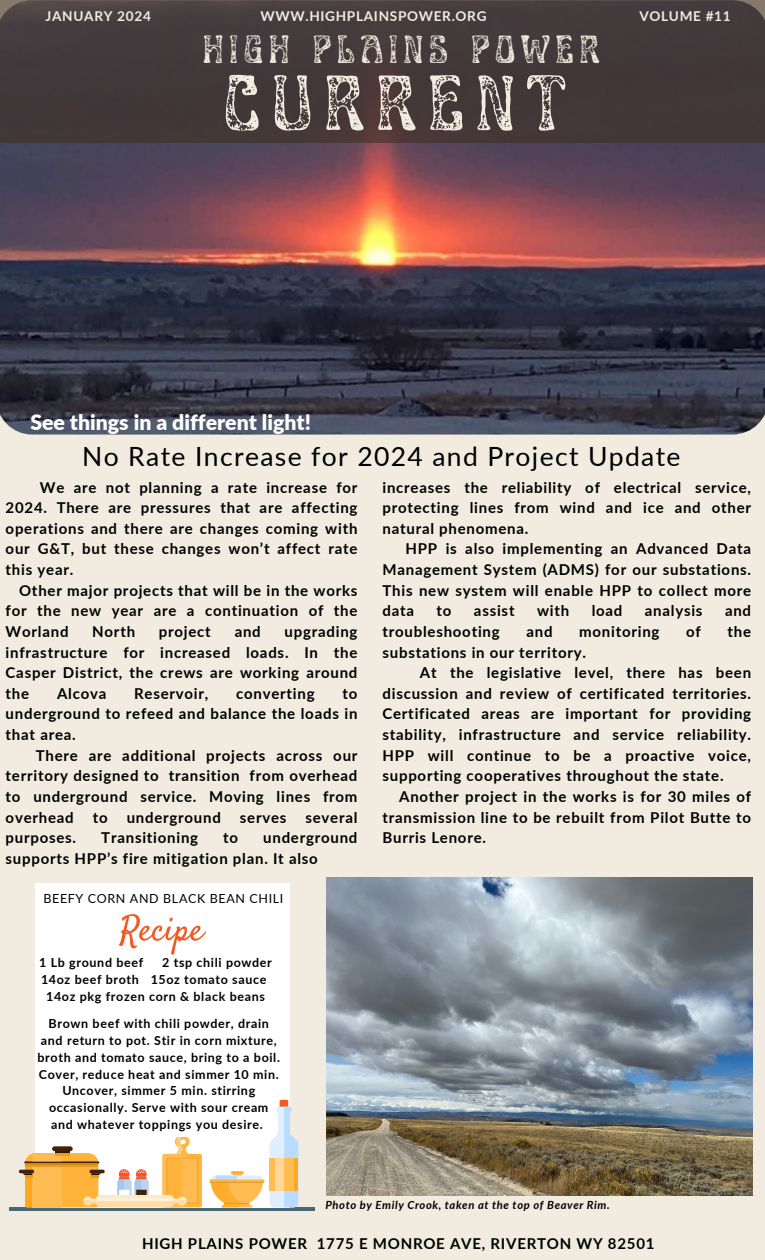
<style>
.page{position:relative;width:765px;height:1260px;background:#f1ecdf}
.page>*{position:absolute;margin:0;border:0;box-sizing:border-box;transform-origin:0 0}
.t1{font:79.25px "Art Nuvo Stamp";letter-spacing:.16em;color:#f1ecdf}
.t2{font:39.75px "Art Nuvo Stamp";letter-spacing:.16em;color:#f1ecdf}
.t3{font:26.5px "Lato";letter-spacing:.05em;color:#000}
.t4{font:900 21.25px "Lato";color:#fff}
.t5{font:700 15px/20.6px "Lato";letter-spacing:.05em;color:#000;text-align:justify}
.t6{font:700 13.62px "Lato";letter-spacing:.05em;color:#f1ecdf}
.t7{font:700 12.5px/16.9px "Lato";letter-spacing:.05em;color:#000;text-align:center}
.t8{font:12.5px "Lato";letter-spacing:.05em;color:#000}
.t9{font:italic 700 11.25px "Lato";letter-spacing:.05em;color:#000}
</style>
<div class="page">
<img style="left:0;top:143px;width:765px;height:292px">
<div style="left:0;top:0;width:765px;height:143px;background:#433839"></div>
<svg style="left:10px;top:1207px;width:305px;height:4px"></svg>
<div style="left:35px;top:883px;width:254px;height:324px;background:#fff"></div>
<svg style="left:119px;top:914px;width:87px;height:41px"></svg>
<hr style="left:19px;top:1170px;width:15px;height:3px;background:#42210b;border-radius:2px">
<svg style="left:280px;top:1100px;width:8px;height:17px"></svg>
<svg style="left:270px;top:1107px;width:28px;height:100px"></svg>
<div style="left:270px;top:1158px;width:28px;height:33px;background:#ffbc52"></div>
<div style="left:276px;top:1158px;width:8px;height:33px;background:#ffd799"></div>
<hr style="left:294px;top:1158px;width:4px;height:33px;background:#ffa921">
<div style="left:162px;top:1154px;width:40px;height:53px;background:#ffb339;border-radius:2px"></div>
<svg style="left:22px;top:1137px;width:176px;height:70px"></svg>
<hr style="left:97px;top:1199px;width:76px;height:2px;background:#fff0d6">
<hr style="left:209px;top:1180px;width:55px;height:2px;background:#ffb339">
<hr style="left:210px;top:1182px;width:54px;height:1px;background:#e09e32">
<svg style="left:211px;top:1171px;width:52px;height:36px"></svg>
<img style="left:326px;top:878px;width:427px;height:318px">
<p class="t6" style="left:46px;top:8px;width:107px">JANUARY 2024</p>
<p class="t6" style="left:260px;top:8px;width:228px">WWW.HIGHPLAINSPOWER.ORG</p>
<p class="t2" style="left:203px;top:33px;width:398px">HIGH PLAINS POWER</p>
<p class="t1" style="left:224px;top:71px;width:343px">CURRENT</p>
<p class="t6" style="left:639px;top:8px;width:93px">VOLUME #11</p>
<p class="t4" style="left:30px;top:409px;width:282px">See things in a different light!</p>
<p class="t3" style="left:82px;top:440px;width:600px">No Rate Increase for 2024 and Project Update</p>
<p class="t5" style="left:6px;top:476px;width:353px;text-indent:34px">We are not planning a rate increase for 2024. There are pressures that are affecting operations and there are changes coming with our G&amp;T, but these changes won’t affect rate this year.</p>
<p class="t5" style="left:6px;top:580px;width:353px;text-indent:13px">Other major projects that will be in the works for the new year are a continuation of the Worland</p>
<p class="t5" style="left:382px;top:476px;width:370px">increases the reliability of electrical service, protecting lines from wind and ice and other natural phenomena.</p>
<p class="t5" style="left:382px;top:538px;width:370px;text-indent:23px">HPP is also implementing an Advanced Data Management System (ADMS) for our substations.<br>This new system will enable HPP to collect more data</p>
<p class="t5" style="left:437px;top:600px;width:16px">to</p>
<p class="t5" style="left:474px;top:600px;width:42px">assist</p>
<p class="t5" style="left:537px;top:600px;width:34px">with</p>
<p class="t5" style="left:592px;top:600px;width:32px">load</p>
<p class="t5" style="left:645px;top:600px;width:59px">analysis</p>
<p class="t5" style="left:725px;top:600px;width:28px">and</p>
<p class="t5" style="left:382px;top:621px;width:119px">troubleshooting</p>
<p class="t5" style="left:526px;top:621px;width:28px">and</p>
<p class="t5" style="left:579px;top:621px;width:82px">monitoring</p>
<p class="t5" style="left:686px;top:621px;width:16px">of</p>
<p class="t5" style="left:728px;top:621px;width:25px">the</p>
<p class="t5" style="left:382px;top:641px;width:205px">substations in our territory.</p>
<p class="t5" style="left:382px;top:662px;width:370px;text-indent:37px">At the legislative level, there has been discussion and review of certificated territories.<br>Certificated areas are important for providing stability, infrastructure and service reliability.<br>HPP will continue to be a proactive voice, supporting cooperatives throughout the state.</p>
<p class="t5" style="left:382px;top:786px;width:370px;text-indent:17px">Another project in the works is for 30 miles of transmission line to be rebuilt from Pilot Butte to Burris Lenore.</p>
<p class="t5" style="left:6px;top:621px;width:353px;text-indent:279px">upgrading infrastructure for increased loads. In the Casper District, the crews are working around the</p>
<p class="t5" style="left:92px;top:621px;width:44px">North</p>
<p class="t5" style="left:159px;top:621px;width:53px">project</p>
<p class="t5" style="left:235px;top:621px;width:28px">and</p>
<p class="t5" style="left:57px;top:683px;width:51px">Alcova</p>
<p class="t5" style="left:134px;top:683px;width:76px">Reservoir,</p>
<p class="t5" style="left:236px;top:683px;width:80px">converting</p>
<p class="t5" style="left:6px;top:683px;width:353px;text-indent:337px">to underground to refeed and balance the loads in that area.</p>
<p class="t5" style="left:6px;top:745px;width:353px;text-indent:30px">There are additional projects across our territory designed to transition from overhead to underground service. Moving lines from overhead</p>
<p class="t5" style="left:93px;top:806px;width:16px">to</p>
<p class="t5" style="left:127px;top:806px;width:96px">underground</p>
<p class="t5" style="left:240px;top:806px;width:48px">serves</p>
<p class="t5" style="left:305px;top:806px;width:54px">several</p>
<p class="t5" style="left:6px;top:827px;width:353px;text-indent:258px">underground supports HPP’s fire mitigation plan. It also</p>
<p class="t5" style="left:6px;top:827px;width:72px">purposes.</p>
<p class="t5" style="left:101px;top:827px;width:98px">Transitioning</p>
<p class="t5" style="left:223px;top:827px;width:16px">to</p>
<p class="t8" style="left:43px;top:891px;width:241px">BEEFY CORN AND BLACK BEAN CHILI</p>
<p class="t7" style="left:39px;top:954px;width:106px">1 Lb ground beef</p>
<p class="t7" style="left:162px;top:954px;width:111px">2 tsp chili powder</p>
<p class="t7" style="left:41px;top:971px;width:227px">14oz beef broth 15oz tomato sauce</p>
<p class="t7" style="left:46px;top:987px;width:220px">14oz pkg frozen corn &amp; black beans</p>
<p class="t7" style="left:38px;top:1015px;width:244px">Brown beef with chili powder, drain and return to pot. Stir in corn mixture, broth and tomato sauce, bring to a boil.<br>Cover, reduce heat and simmer 10 min.<br>Uncover, simmer 5 min. stirring occasionally. Serve with sour cream and whatever toppings you desire.</p>
<p class="t9" style="left:325px;top:1198px;width:286px">Photo by Emily Crook, taken at the top of Beaver Rim.</p>
<p class="t5" style="left:142px;top:1233px;width:514px">HIGH PLAINS POWER 1775 E MONROE AVE, RIVERTON WY 82501</p>
</div>
